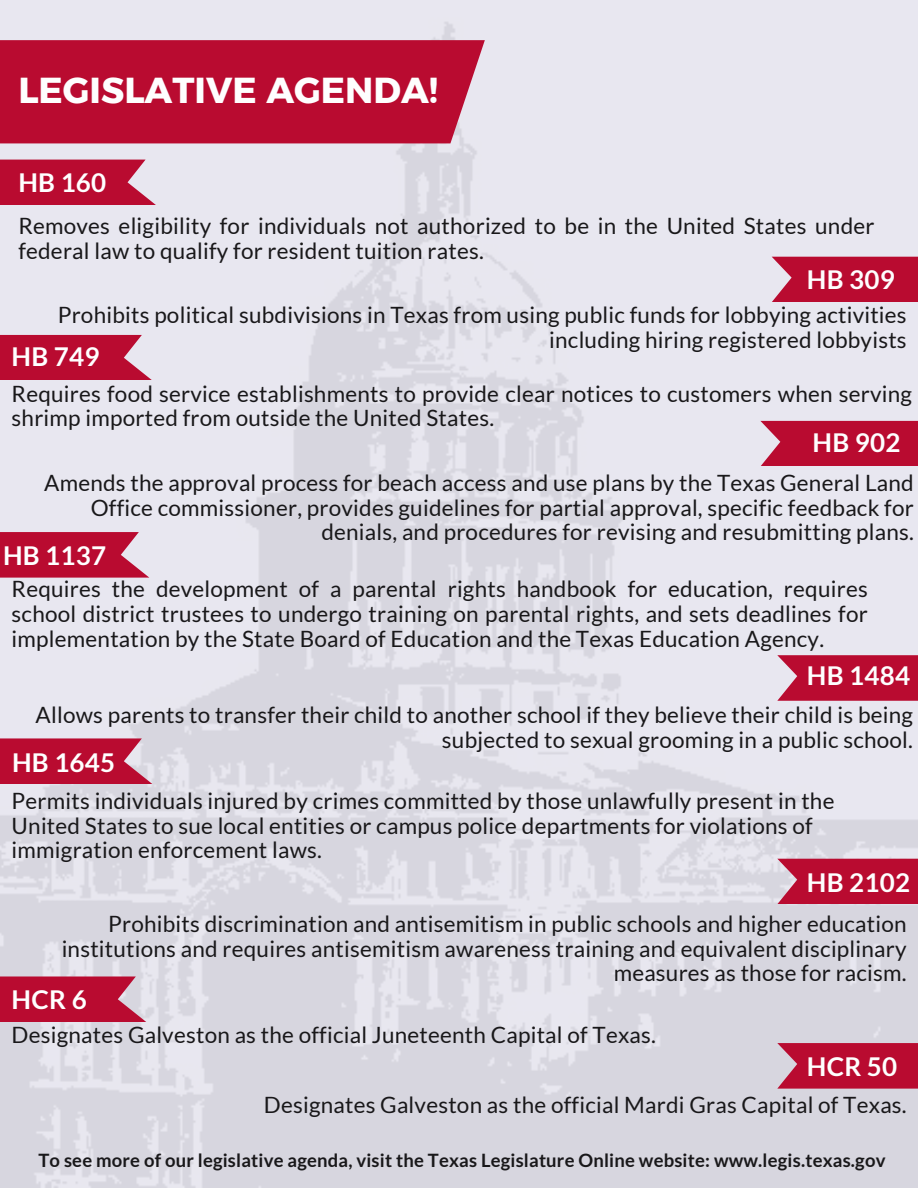
<style>
.page{position:relative;width:918px;height:1188px;background:#fff}
.page>*{position:absolute;margin:0;border:0;box-sizing:border-box;transform-origin:0 0}
.t1{font:36px "Kief Montaser Bold";color:#fefefe}
.t2{font:700 25.95px "Lato";letter-spacing:.01em;color:#fefefe}
.t3{font:700 25.95px "Lato";letter-spacing:.01em;color:#fff}
.t4{font:22.5px/24.8px "Lato";letter-spacing:.01em;color:#19181a;text-align:right}
.t5{font:700 18.45px "Lato";letter-spacing:.01em;color:#19181a}
</style>
<div class="page">
<img style="left:0;top:0;width:918px;height:1188px">
<div style="left:0;top:40px;width:485px;height:103px;background:#b90b30"></div>
<svg style="left:0;top:160px;width:156px;height:45px"></svg>
<svg style="left:772px;top:257px;width:146px;height:45px"></svg>
<svg style="left:0;top:335px;width:152px;height:45px"></svg>
<svg style="left:760px;top:421px;width:158px;height:45px"></svg>
<svg style="left:0;top:532px;width:149px;height:45px"></svg>
<svg style="left:777px;top:655px;width:141px;height:45px"></svg>
<svg style="left:0;top:738px;width:152px;height:45px"></svg>
<svg style="left:777px;top:859px;width:141px;height:45px"></svg>
<svg style="left:0;top:976px;width:146px;height:45px"></svg>
<svg style="left:777px;top:1043px;width:141px;height:45px"></svg>
<p class="t1" style="left:18px;top:68px;width:421px">LEGISLATIVE AGENDA!</p>
<p class="t3" style="left:18px;top:167px;width:89px">HB 160</p>
<h1 class="t4" style="left:18px;top:213px;width:858px;text-align:left">Removes eligibility for individuals not authorized to be in the United States under federal law to qualify for resident tuition rates.</h1>
<h2 class="t2" style="left:807px;top:263px;width:89px">HB 309</h2>
<h3 class="t4" style="left:58px;top:302px;width:850px">Prohibits political subdivisions in Texas from using public funds for lobbying activities including hiring registered lobbyists</h3>
<p class="t4" style="left:12px;top:380px;width:902px;text-align:left">Requires food service establishments to provide clear notices to customers when serving shrimp imported from outside the United States.</p>
<h2 class="t3" style="left:12px;top:340px;width:89px">HB 749</h2>
<h3 class="t2" style="left:813px;top:427px;width:89px">HB 902</h3>
<p class="t4" style="left:44px;top:470px;width:871px">Amends the approval process for beach access and use plans by the Texas General Land<br>Office commissioner, provides guidelines for partial approval, specific feedback for denials, and procedures for revising and resubmitting plans.</p>
<h2 class="t4" style="left:12px;top:576px;width:858px;text-align:justify">Requires the development of a parental rights handbook for education, requires school district trustees to undergo training on parental rights, and sets deadlines for implementation by the State Board of Education and the Texas Education Agency.</h2>
<h3 class="t3" style="left:3px;top:539px;width:105px">HB 1137</h3>
<p class="t2" style="left:807px;top:660px;width:105px">HB 1484</p>
<h2 class="t4" style="left:36px;top:702px;width:879px">Allows parents to transfer their child to another school if they believe their child is being subjected to sexual grooming in a public school.</h2>
<p class="t3" style="left:12px;top:746px;width:105px">HB 1645</p>
<h3 class="t4" style="left:12px;top:788px;width:824px;text-align:left">Permits individuals injured by crimes committed by those unlawfully present in the<br>United States to sue local entities or campus police departments for violations of immigration enforcement laws.</h3>
<h2 class="t2" style="left:807px;top:867px;width:105px">HB 2102</h2>
<h3 class="t4" style="left:62px;top:911px;width:847px">Prohibits discrimination and antisemitism in public schools and higher education institutions and requires antisemitism awareness training and equivalent disciplinary measures as those for racism.</h3>
<h2 class="t3" style="left:12px;top:984px;width:77px">HCR 6</h2>
<p class="t4" style="left:12px;top:1022px;width:646px">Designates Galveston as the official Juneteenth Capital of Texas.</p>
<p class="t2" style="left:807px;top:1050px;width:92px">HCR 50</p>
<h3 class="t4" style="left:264px;top:1092px;width:644px">Designates Galveston as the official Mardi Gras Capital of Texas.</h3>
<h2 class="t5" style="left:38px;top:1149px;width:849px">To see more of our legislative agenda, visit the Texas Legislature Online website: www.legis.texas.gov</h2>
</div>
